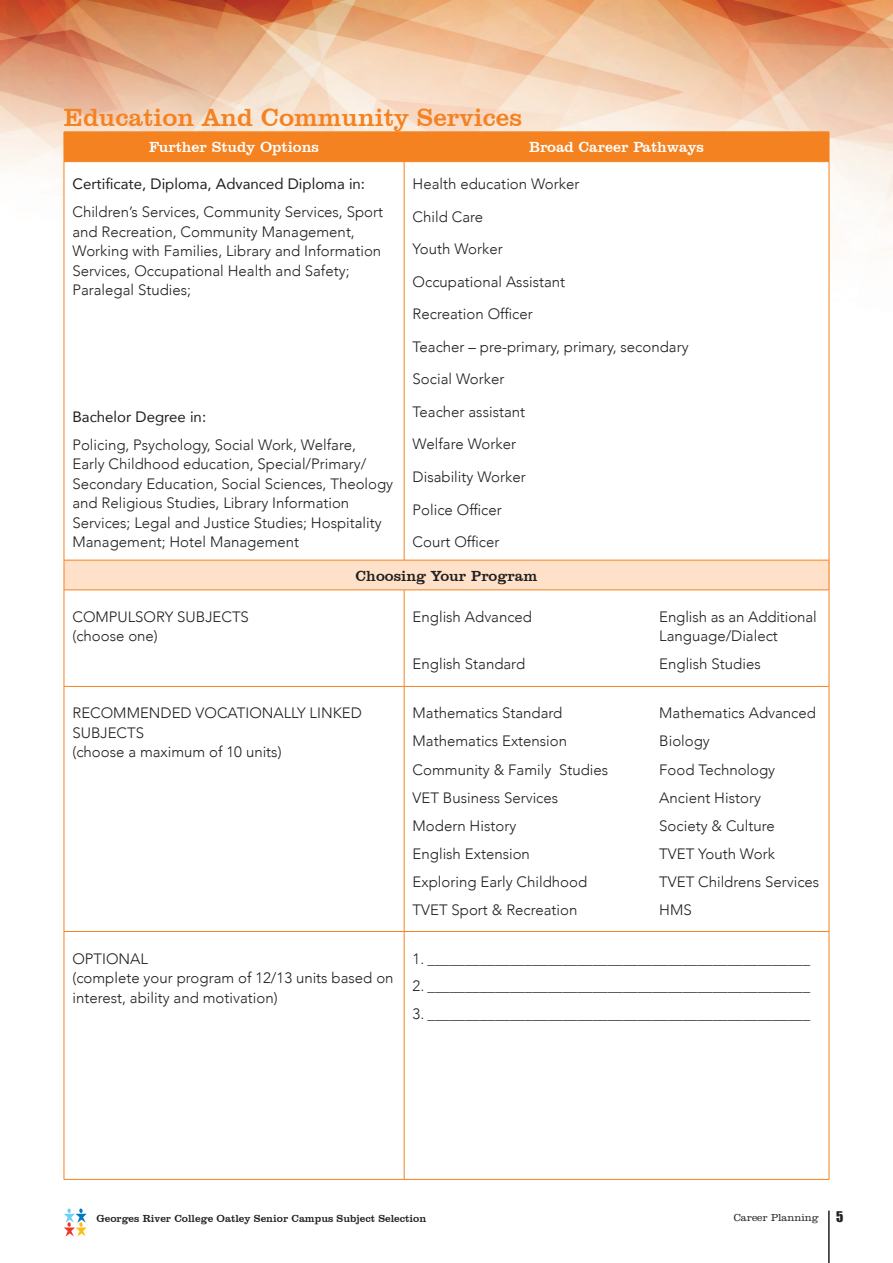
<style>
.page{position:relative;width:893px;height:1263px;background:#fff}
.page>*{position:absolute;margin:0;border:0;box-sizing:border-box;transform-origin:0 0}
.t1{font:25.5px "Clarendon BT";color:#f58220}
.t2{font:300 15px/19.5px "Avenir";color:#231f20}
.t3{font:15px "Avenir";color:#231f20}
.t4{font:15px "Clarendon BT";color:#fff}
.t5{font:15px "Clarendon BT";color:#231f20}
.t6{font:13.5px "Impact";color:#231f20}
.t7{font:10.5px "Clarendon BT";color:#231f20}
.t8{font:300 10.5px "Clarendon";color:#231f20}
</style>
<div class="page">
<img style="left:0;top:0;width:893px;height:833px">
<svg style="left:64px;top:1208px;width:23px;height:28px"></svg>
<hr style="left:828px;top:1210px;width:2px;height:53px;background:#231f20">
<svg style="left:65px;top:162px;width:764px;height:398px"></svg>
<div style="left:64px;top:560px;width:765px;height:30px;background:#fee1c8"></div>
<div style="left:64px;top:132px;width:766px;height:30px;background:#f58220"></div>
<hr style="left:64px;top:162px;width:1px;height:398px;background:#f58220">
<hr style="left:64px;top:161px;width:340px;height:1px;background:#f58220">
<hr style="left:404px;top:161px;width:425px;height:1px;background:#f58220">
<hr style="left:404px;top:162px;width:1px;height:398px;background:#f58220">
<hr style="left:829px;top:162px;width:1px;height:398px;background:#f58220">
<hr style="left:64px;top:560px;width:1px;height:30px;background:#f58220">
<hr style="left:64px;top:560px;width:340px;height:1px;background:#f58220">
<hr style="left:404px;top:560px;width:425px;height:1px;background:#f58220">
<hr style="left:829px;top:560px;width:1px;height:30px;background:#f58220">
<hr style="left:64px;top:590px;width:1px;height:96px;background:#f58220">
<hr style="left:64px;top:590px;width:340px;height:1px;background:#f58220">
<hr style="left:404px;top:590px;width:425px;height:1px;background:#f58220">
<hr style="left:404px;top:590px;width:1px;height:96px;background:#f58220">
<hr style="left:829px;top:590px;width:1px;height:96px;background:#f58220">
<hr style="left:64px;top:687px;width:1px;height:244px;background:#f58220">
<hr style="left:64px;top:686px;width:340px;height:1px;background:#f58220">
<hr style="left:404px;top:687px;width:1px;height:244px;background:#f58220">
<hr style="left:404px;top:686px;width:425px;height:1px;background:#f58220">
<hr style="left:829px;top:687px;width:1px;height:244px;background:#f58220">
<hr style="left:64px;top:932px;width:1px;height:247px;background:#f58220">
<hr style="left:64px;top:931px;width:340px;height:1px;background:#f58220">
<hr style="left:64px;top:1179px;width:340px;height:1px;background:#f58220">
<hr style="left:404px;top:932px;width:1px;height:247px;background:#f58220">
<hr style="left:404px;top:931px;width:425px;height:1px;background:#f58220">
<hr style="left:829px;top:932px;width:1px;height:247px;background:#f58220">
<hr style="left:404px;top:1179px;width:425px;height:1px;background:#f58220">
<h1 class="t1" style="left:64px;top:101px;width:460px">Education And Community Services</h1>
<p class="t4" style="left:149px;top:138px;width:171px">Further Study Options</p>
<p class="t4" style="left:529px;top:138px;width:176px">Broad Career Pathways</p>
<p class="t3" style="left:72px;top:172px;width:294px">Certificate, Diploma, Advanced Diploma in:</p>
<p class="t2" style="left:72px;top:202px;width:312px">Children’s Services, Community Services, Sport and Recreation, Community Management, Working with Families, Library and Information Services, Occupational Health and Safety; Paralegal Studies;</p>
<p class="t2" style="left:413px;top:168px;width:277px;line-height:32.5px">Health education Worker<br>Child Care<br>Youth Worker<br>Occupational Assistant<br>Recreation Officer<br>Teacher – pre-primary, primary, secondary<br>Social Worker<br>Teacher assistant<br>Welfare Worker<br>Disability Worker<br>Police Officer<br>Court Officer</p>
<p class="t5" style="left:356px;top:566px;width:183px">Choosing Your Program</p>
<p class="t3" style="left:72px;top:405px;width:135px">Bachelor Degree in:</p>
<p class="t2" style="left:72px;top:435px;width:322px">Policing, Psychology, Social Work, Welfare,<br>Early Childhood education, Special/Primary/ Secondary Education, Social Sciences, Theology and Religious Studies, Library Information Services; Legal and Justice Studies; Hospitality Management; Hotel Management</p>
<p class="t2" style="left:72px;top:607px;width:178px">COMPULSORY SUBJECTS (choose one)</p>
<p class="t2" style="left:413px;top:607px;width:121px">English Advanced</p>
<p class="t2" style="left:659px;top:607px;width:159px">English as an Additional<br>Language/Dialect</p>
<p class="t2" style="left:413px;top:654px;width:114px">English Standard</p>
<p class="t2" style="left:659px;top:654px;width:103px">English Studies</p>
<p class="t2" style="left:72px;top:703px;width:291px">RECOMMENDED VOCATIONALLY LINKED<br>SUBJECTS<br>(choose a maximum of 10 units)</p>
<p class="t2" style="left:413px;top:703px;width:151px">Mathematics Standard</p>
<p class="t2" style="left:659px;top:703px;width:158px">Mathematics Advanced</p>
<p class="t2" style="left:413px;top:732px;width:156px">Mathematics Extension</p>
<p class="t2" style="left:659px;top:732px;width:52px">Biology</p>
<p class="t2" style="left:413px;top:760px;width:197px">Community &amp; Family Studies</p>
<p class="t2" style="left:659px;top:760px;width:117px">Food Technology</p>
<p class="t2" style="left:413px;top:788px;width:147px">VET Business Services</p>
<p class="t2" style="left:659px;top:788px;width:103px">Ancient History</p>
<p class="t2" style="left:413px;top:816px;width:105px">Modern History</p>
<p class="t2" style="left:659px;top:816px;width:117px">Society &amp; Culture</p>
<p class="t2" style="left:413px;top:844px;width:119px">English Extension</p>
<p class="t2" style="left:659px;top:844px;width:117px">TVET Youth Work</p>
<p class="t2" style="left:413px;top:872px;width:176px">Exploring Early Childhood</p>
<p class="t2" style="left:659px;top:872px;width:162px">TVET Childrens Services</p>
<p class="t2" style="left:413px;top:900px;width:166px">TVET Sport &amp; Recreation</p>
<p class="t2" style="left:659px;top:900px;width:34px">HMS</p>
<p class="t2" style="left:72px;top:949px;width:323px">OPTIONAL<br>(complete your program of 12/13 units based on interest, ability and motivation)</p>
<p class="t2" style="left:413px;top:949px;width:399px">1. ___________________________________________________</p>
<p class="t2" style="left:413px;top:976px;width:399px">2. ___________________________________________________</p>
<p class="t2" style="left:413px;top:1004px;width:399px">3. ___________________________________________________</p>
<p class="t7" style="left:97px;top:1212px;width:331px">Georges River College Oatley Senior Campus Subject Selection</p>
<p class="t8" style="left:734px;top:1212px;width:86px">Career Planning</p>
<p class="t6" style="left:836px;top:1206px;width:9px">5</p>
</div>
